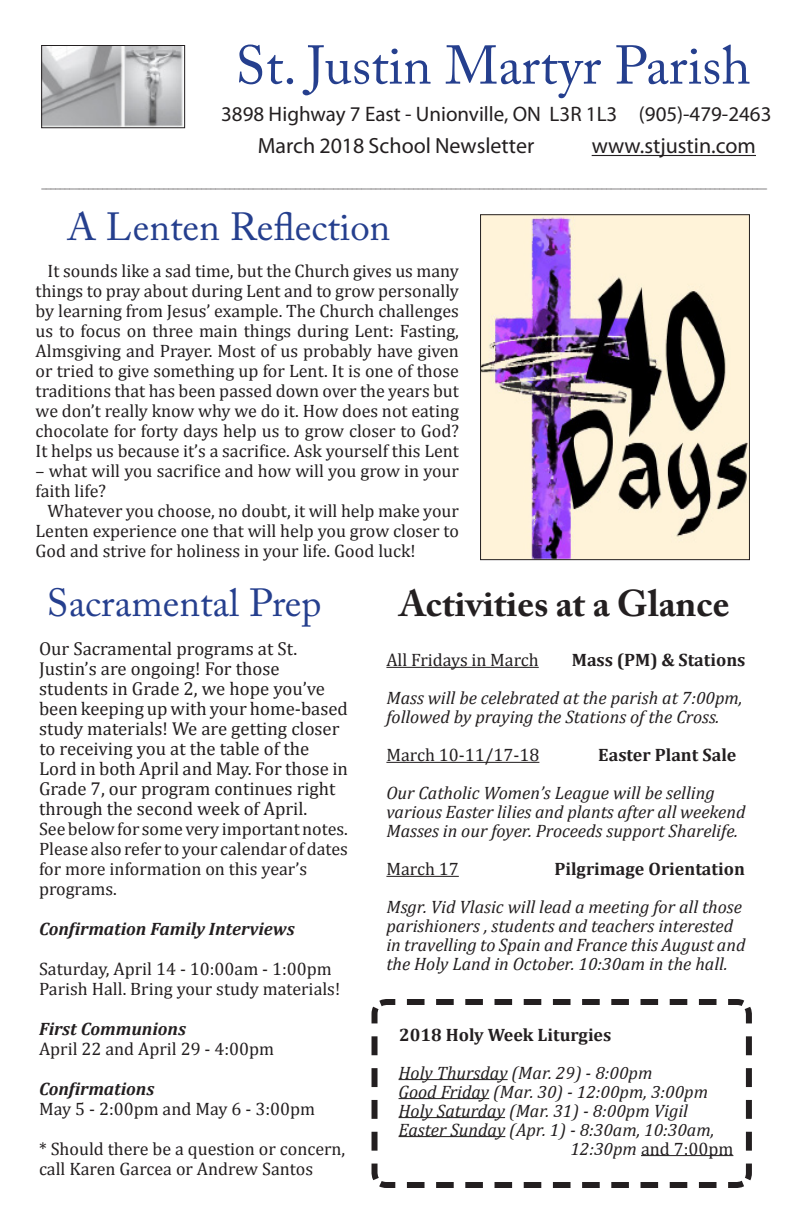
<style>
.page{position:relative;width:792px;height:1224px;background:#fff}
.page>*{position:absolute;margin:0;border:0;box-sizing:border-box;transform-origin:0 0}
.Headline_serif_bold{font:54px "Adobe Caslon Pro";color:#253f8e}
.Headline_serif_bold-2{font:39px "Adobe Caslon Pro";color:#253f8e}
.Headline_serif_bold-3{font:700 37px "Adobe Caslon Pro";color:#231f20}
.Body_copy{font:22px "Myriad Pro";color:#231f20}
.Body_copy-2{font:21px "Myriad Pro";color:#231f20}
.Body_copy-3{font:18.7px/20px "Cambria";color:#231f20}
.Body_copy-4{font:18px/20px "Cambria";color:#231f20;text-align:justify}
.Body_copy-5{font:italic 18px/19px "Cambria";color:#231f20}
.Body_copy-6{font:italic 700 18px "Cambria";color:#231f20}
.Body_copy-7{font:700 18px "Cambria";color:#231f20}
.Plain_Text{font:700 18px "Cambria";color:#231f20}
.Body_copy-8{font:10px "Myriad Pro";color:#231f20}
.s1{font-style:normal}
</style>
<div class="page">
<img style="left:43px;top:47px;width:140px;height:79px">
<div style="left:41px;top:45px;width:144px;height:83px;border:1px solid #231f20"></div>
<svg style="left:371px;top:999px;width:381px;height:189px"></svg>
<hr style="left:386px;top:667px;width:153px;height:1px;background:#231f20">
<hr style="left:386px;top:762px;width:153px;height:1px;background:#231f20">
<hr style="left:386px;top:876px;width:73px;height:1px;background:#231f20">
<hr style="left:592px;top:155px;width:164px;height:1px;background:#231f20">
<img style="left:482px;top:216px;width:266px;height:342px">
<div style="left:480px;top:214px;width:270px;height:346px;border:1px solid #231f20"></div>
<p class="Headline_serif_bold" style="left:235px;top:33px;width:517px">St. Justin Martyr Parish</p>
<p class="Body_copy-2" style="left:221px;top:101px;width:552px">3898 Highway 7 East - Unionville, ON L3R 1L3 (905)-479-2463</p>
<p class="Body_copy" style="left:258px;top:132px;width:278px">March 2018 School Newsletter</p>
<p class="Body_copy" style="left:592px;top:132px;width:166px">www.stjustin.com</p>
<p class="Body_copy-8" style="left:41px;top:179px;width:727px">__________________________________________________________________________________________________________________________________________________________</p>
<p class="Headline_serif_bold-2" style="left:67px;top:203px;width:325px">A Lenten Reflection</p>
<p class="Body_copy-4" style="left:36px;top:261px;width:425px;text-indent:12px">It sounds like a sad time, but the Church gives us many things to pray about during Lent and to grow personally by learning from Jesus’ example. The Church challenges us to focus on three main things during Lent: Fasting, Almsgiving and Prayer. Most of us probably have given or tried to give something up for Lent. It is one of those traditions that has been passed down over the years but we don’t really know why we do it. How does not eating chocolate for forty days help us to grow closer to God?<br>It helps us because it’s a sacrifice. Ask yourself this Lent</p>
<p class="Body_copy-4" style="left:36px;top:461px;width:425px">– what will you sacrifice and how will you grow in your faith life?</p>
<p class="Body_copy-4" style="left:36px;top:501px;width:425px;text-indent:12px">Whatever you choose, no doubt, it will help make your Lenten experience one that will help you grow closer to God and strive for holiness in your life. Good luck!</p>
<p class="Headline_serif_bold-2" style="left:47px;top:579px;width:276px">Sacramental Prep</p>
<p class="Body_copy-3" style="left:39px;top:639px;width:260px">Our Sacramental programs at St.</p>
<p class="Body_copy-3" style="left:39px;top:659px;width:242px">Justin’s are ongoing! For those</p>
<p class="Body_copy-3" style="left:39px;top:679px;width:288px">students in Grade 2, we hope you’ve</p>
<p class="Body_copy-3" style="left:39px;top:699px;width:310px">been keeping up with your home-based</p>
<p class="Body_copy-3" style="left:39px;top:719px;width:302px">study materials! We are getting closer to receiving you at the table of the</p>
<p class="Body_copy-3" style="left:39px;top:759px;width:310px">Lord in both April and May. For those in</p>
<p class="Body_copy-3" style="left:39px;top:779px;width:298px">Grade 7, our program continues right</p>
<p class="Body_copy-3" style="left:39px;top:799px;width:270px">through the second week of April.</p>
<p class="Body_copy-4" style="left:39px;top:819px;width:310px">See below for some very important notes.</p>
<p class="Body_copy-4" style="left:39px;top:839px;width:311px">Please also refer to your calendar of dates</p>
<p class="Body_copy-4" style="left:39px;top:859px;width:270px">for more information on this year’s</p>
<p class="Body_copy-4" style="left:39px;top:879px;width:79px">programs.</p>
<p class="Body_copy-6" style="left:39px;top:917px;width:257px">Confirmation Family Interviews</p>
<p class="Body_copy-4" style="left:39px;top:959px;width:294px">Saturday, April 14 - 10:00am - 1:00pm</p>
<p class="Body_copy-4" style="left:39px;top:979px;width:303px">Parish Hall. Bring your study materials!</p>
<p class="Body_copy-6" style="left:39px;top:1017px;width:149px">First Communions</p>
<p class="Body_copy-4" style="left:39px;top:1039px;width:237px">April 22 and April 29 - 4:00pm</p>
<p class="Body_copy-6" style="left:39px;top:1077px;width:117px">Confirmations</p>
<p class="Body_copy-4" style="left:39px;top:1099px;width:278px">May 5 - 2:00pm and May 6 - 3:00pm</p>
<p class="Body_copy-4" style="left:39px;top:1139px;width:308px">* Should there be a question or concern,</p>
<p class="Body_copy-4" style="left:39px;top:1159px;width:276px">call Karen Garcea or Andrew Santos</p>
<p class="Headline_serif_bold-3" style="left:399px;top:582px;width:331px">Activities at a Glance</p>
<p class="Body_copy-4" style="left:386px;top:650px;width:154px">All Fridays in March</p>
<p class="Body_copy-7" style="left:572px;top:647px;width:175px">Mass (PM) &amp; Stations</p>
<p class="Body_copy-5" style="left:386px;top:688px;width:358px">Mass will be celebrated at the parish at 7:00pm,</p>
<p class="Body_copy-5" style="left:386px;top:707px;width:335px">followed by praying the Stations of the Cross.</p>
<p class="Body_copy-4" style="left:386px;top:745px;width:155px">March 10-11/17-18</p>
<p class="Body_copy-7" style="left:598px;top:742px;width:140px">Easter Plant Sale</p>
<p class="Body_copy-5" style="left:386px;top:783px;width:330px">Our Catholic Women’s League will be selling</p>
<p class="Body_copy-5" style="left:386px;top:802px;width:361px">various Easter lilies and plants after all weekend</p>
<p class="Body_copy-5" style="left:386px;top:821px;width:353px">Masses in our foyer. Proceeds support Sharelife.</p>
<p class="Body_copy-4" style="left:386px;top:859px;width:74px">March 17</p>
<p class="Body_copy-7" style="left:554px;top:856px;width:192px">Pilgrimage Orientation</p>
<p class="Body_copy-5" style="left:386px;top:897px;width:357px">Msgr. Vid Vlasic will lead a meeting for all those</p>
<p class="Body_copy-5" style="left:386px;top:916px;width:348px">parishioners , students and teachers interested</p>
<p class="Body_copy-5" style="left:386px;top:935px;width:361px">in travelling to Spain and France this August and</p>
<p class="Body_copy-5" style="left:386px;top:954px;width:343px">the Holy Land in October. 10:30am in the hall.</p>
<p class="Plain_Text" style="left:399px;top:1022px;width:214px">2018 Holy Week Liturgies</p>
<p class="Body_copy-5" style="left:399px;top:1062px;width:255px">Holy Thursday (Mar. 29) - 8:00pm</p>
<p class="Body_copy-5" style="left:399px;top:1081px;width:311px">Good Friday (Mar. 30) - 12:00pm, 3:00pm</p>
<p class="Body_copy-5" style="left:399px;top:1100px;width:291px">Holy Saturday (Mar. 31) - 8:00pm Vigil</p>
<p class="Body_copy-5" style="left:570px;top:1119px;width:164px;text-indent:-172px">Easter Sunday (Apr. 1) - 8:30am, 10:30am,<br>12:30pm <span class="s1">and 7:00pm</span></p>
</div>
